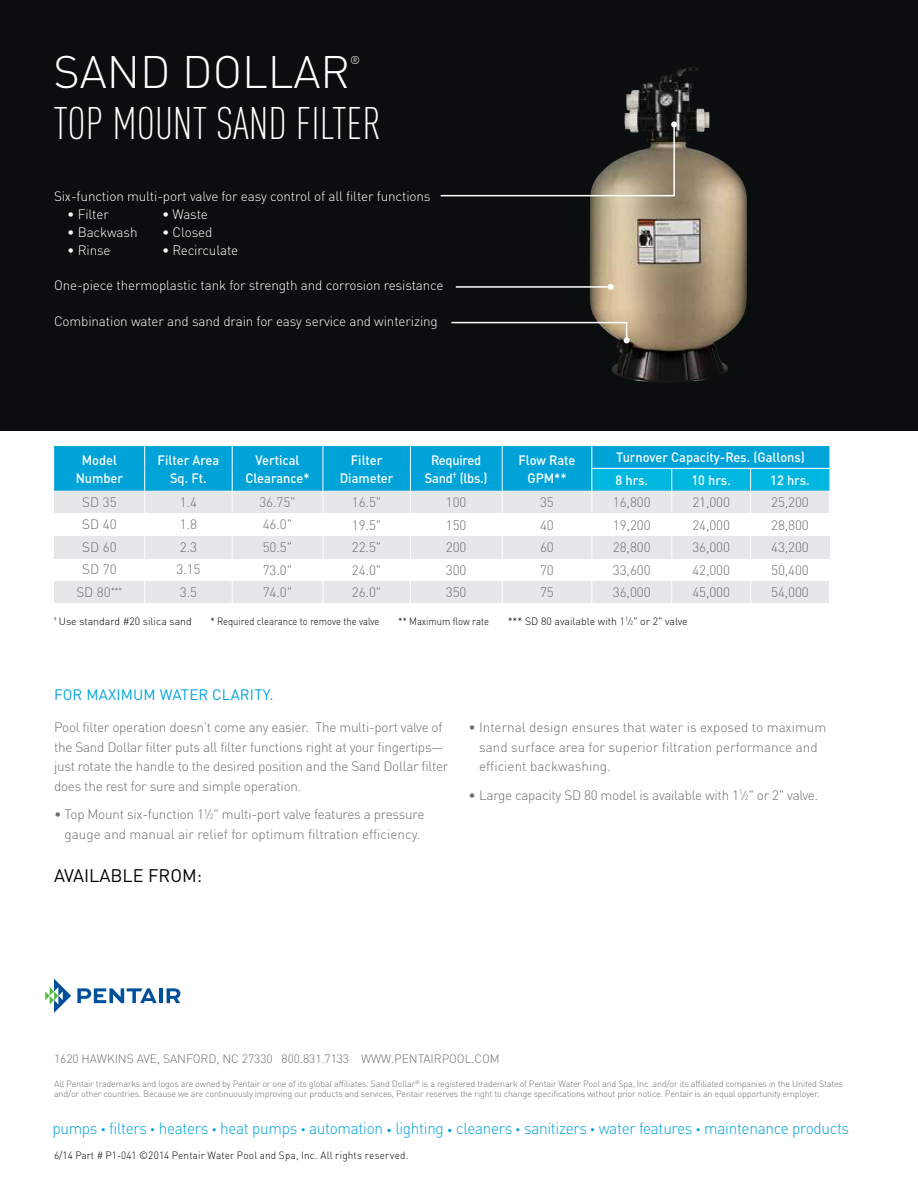
<style>
.page{position:relative;width:918px;height:1188px;background:#fff}
.page>*{position:absolute;margin:0;border:0;box-sizing:border-box;transform-origin:0 0}
.t1{font:300 condensed 45px "DIN Pro";color:#fff}
.t2{font:300 45px "DIN Pro";color:#fff}
.t3{font:18px "DIN Pro";color:#000}
.t4{font:300 16.2px "DIN Pro";letter-spacing:-.02em;color:#00a3d8;scale:.95 1}
.t5{font:15px "DIN Pro";letter-spacing:.01em;color:#00a3d8}
.t6{font:300 13.5px/22.5px "DIN Pro";letter-spacing:-.02em;color:#6d6e71;text-align:justify}
.t7{font:300 13.5px "DIN Pro";letter-spacing:-.01em;color:#fff}
.t8{font:300 13.5px/22.5px "DIN Pro";color:#6d6e71;text-align:center}
.t9{font:500 13.5px/18px "DIN Pro";color:#fff;text-align:center;scale:.95 1}
.t10{font:500 13.5px/18px "DIN Pro";letter-spacing:-.02em;color:#fff;text-align:center;scale:.95 1}
.t11{font:300 12px "DIN Pro";letter-spacing:-.005em;color:#6d6e71}
.t12{font:300 11.25px "DIN Pro";color:#fff}
.t13{font:300 10.5px "DIN Pro";letter-spacing:.02em;color:#000;scale:.95 1}
.t14{font:300 10.5px "DIN Pro";color:#000}
.t15{font:300 10.5px "DIN Pro";color:#000;scale:.9 1}
.t16{font:300 9px/10.5px "DIN Pro";letter-spacing:-.02em;color:#6d6e71}
.s1{font-size:6px}
.s2{font-size:7.5px}
.s3{font-size:9.75px}
.s4{font-size:10.5px}
</style>
<div class="page">
<div style="left:54px;top:582px;width:775px;height:21px;background:#e6e7e8"></div>
<div style="left:54px;top:536px;width:776px;height:23px;background:#e6e7e8"></div>
<div style="left:54px;top:490px;width:775px;height:23px;background:#e6e7e8"></div>
<div style="left:0;top:0;width:918px;height:430px;background:#0b0e0e"></div>
<img style="left:589px;top:67px;width:139px;height:316px">
<svg style="left:54px;top:446px;width:775px;height:45px;background:#06a7d9"></svg>
<hr style="left:502px;top:491px;width:1px;height:112px;background:#fff">
<hr style="left:410px;top:491px;width:1px;height:112px;background:#fff">
<hr style="left:323px;top:491px;width:1px;height:112px;background:#fff">
<hr style="left:232px;top:491px;width:1px;height:112px;background:#fff">
<hr style="left:144px;top:491px;width:1px;height:112px;background:#fff">
<hr style="left:591px;top:491px;width:1px;height:112px;background:#fff">
<hr style="left:671px;top:491px;width:1px;height:112px;background:#fff">
<hr style="left:750px;top:491px;width:1px;height:112px;background:#fff">
<svg style="left:440px;top:122px;width:237px;height:75px"></svg>
<hr style="left:456px;top:286px;width:155px;height:2px;background:#fff">
<svg style="left:608px;top:284px;width:6px;height:6px"></svg>
<svg style="left:451px;top:321px;width:179px;height:22px"></svg>
<svg style="left:45px;top:979px;width:26px;height:34px"></svg>
<svg style="left:77px;top:988px;width:80px;height:15px"></svg>
<hr style="left:159px;top:988px;width:4px;height:15px;background:#004f9a">
<svg style="left:167px;top:988px;width:13px;height:15px"></svg>
<h1 class="t2" style="left:53px;top:37px;width:298px">SAND DOLLAR</h1>
<p class="t12" style="left:350px;top:52px;width:12px">®</p>
<h1 class="t1" style="left:53px;top:92px;width:329px">TOP MOUNT SAND FILTER</h1>
<p class="t7" style="left:54px;top:186px;width:378px">Six-function multi-port valve for easy control of all filter functions</p>
<p class="t7" style="left:67px;top:204px;width:43px">• Filter</p>
<p class="t7" style="left:162px;top:204px;width:47px">• Waste</p>
<p class="t7" style="left:67px;top:222px;width:72px">• Backwash</p>
<p class="t7" style="left:162px;top:222px;width:52px">• Closed</p>
<p class="t7" style="left:67px;top:240px;width:45px">• Rinse</p>
<p class="t7" style="left:162px;top:240px;width:78px">• Recirculate</p>
<p class="t7" style="left:54px;top:275px;width:391px">One-piece thermoplastic tank for strength and corrosion resistance</p>
<p class="t7" style="left:54px;top:311px;width:385px">Combination water and sand drain for easy service and winterizing</p>
<p class="t9" style="left:76px;top:449px;width:51px">Model<br>Number</p>
<p class="t9" style="left:158px;top:449px;width:67px">Filter Area<br>Sq. Ft.</p>
<p class="t9" style="left:245px;top:449px;width:69px">Vertical<br>Clearance*</p>
<p class="t9" style="left:340px;top:449px;width:58px">Filter<br>Diameter</p>
<p class="t10" style="left:425px;top:449px;width:67px">Required<br>Sand<sup>†</sup> (lbs.)</p>
<p class="t9" style="left:518px;top:449px;width:62px">Flow Rate<br>GPM**</p>
<p class="t9" style="left:615px;top:445px;width:201px;line-height:22.4px;text-align:left">Turnover Capacity-Res. (Gallons)<br>8 hrs.</p>
<p class="t9" style="left:691px;top:469px;width:43px">10 hrs.</p>
<p class="t9" style="left:770px;top:469px;width:43px">12 hrs.</p>
<p class="t8" style="left:76px;top:490px;width:48px">SD 35<br>SD 40<br>SD 60<br>SD 70<br>SD 80<sup>***</sup></p>
<p class="t6" style="left:176px;top:490px;width:26px;text-align:left">1.4<br>1.8<br>2.3<br>3.15<br>3.5</p>
<p class="t6" style="left:259px;top:490px;width:38px;text-align:left">36.75"<br>46.0"<br>50.5"<br>73.0"<br>74.0"</p>
<p class="t6" style="left:352px;top:490px;width:31px">16.5" 19.5" 22.5" 24.0" 26.0"</p>
<p class="t6" style="left:446px;top:490px;width:22px">100<br>150<br>200<br>300<br>350</p>
<p class="t6" style="left:540px;top:490px;width:15px">35<br>40<br>60<br>70<br>75</p>
<p class="t6" style="left:613px;top:490px;width:39px">16,800<br>19,200<br>28,800<br>33,600<br>36,000</p>
<p class="t6" style="left:692px;top:490px;width:39px">21,000<br>24,000<br>36,000<br>42,000<br>45,000</p>
<p class="t6" style="left:771px;top:490px;width:39px">25,200<br>28,800<br>43,200<br>50,400<br>54,000</p>
<p class="t14" style="left:54px;top:613px;width:140px"><sup>†</sup> Use standard #20 silica sand</p>
<p class="t15" style="left:210px;top:613px;width:189px">* Required clearance to remove the valve</p>
<p class="t15" style="left:398px;top:613px;width:103px">** Maximum flow rate</p>
<p class="t14" style="left:508px;top:613px;width:181px">*** SD 80 available with 1<sup>1</sup>⁄<span class="s1">2</span>" or 2" valve</p>
<p class="t5" style="left:54px;top:683px;width:221px">FOR MAXIMUM WATER CLARITY.</p>
<p class="t6" style="left:54px;top:716px;width:396px;line-height:19.5px;text-align:left">Pool filter operation doesn’t come any easier. The multi-port valve of the Sand Dollar filter puts all filter functions right at your fingertips— just rotate the handle to the desired position and the Sand Dollar filter does the rest for sure and simple operation.</p>
<p class="t6" style="left:54px;top:803px;width:372px;line-height:19.5px;text-align:center">• Top Mount six-function 1<sup>1</sup>⁄<span class="s2">2</span>" multi-port valve features a pressure gauge and manual air relief for optimum filtration efficiency.</p>
<h2 class="t3" style="left:54px;top:861px;width:30px">AVAILA</h2>
<h2 class="t3" style="left:111px;top:861px;width:61px">BLE FROM</h2>
<h2 class="t3" style="left:197px;top:861px;width:7px">:</h2>
<p class="t8" style="left:479px;top:716px;width:349px;line-height:19.5px;text-align:left;text-indent:-11px">• Internal design ensures that water is exposed to maximum sand surface area for superior filtration performance and efficient backwashing.</p>
<p class="t6" style="left:469px;top:782px;width:351px">• Large capacity SD 80 model is available with 1<sup>1</sup>⁄<span class="s2">2</span>" or 2" valve.</p>
<p class="t11" style="left:54px;top:1049px;width:447px">1620 HAWKINS AVE, SANFORD, NC 27330 800.831.7133 WWW.PENTAIRPOOL.COM</p>
<p class="t16" style="left:54px;top:1077px;width:790px">All Pentair trademarks and logos are owned by Pentair or one of its global affiliates. Sand Dollar<sup>®</sup> is a registered trademark of Pentair Water Pool and Spa, Inc. and/or its affiliated companies in the United States and/or other countries. Because we are continuously improving our products and services, Pentair reserves the right to change specifications without prior notice. Pentair is an equal opportunity employer.</p>
<p class="t4" style="left:52px;top:1116px;width:840px">pumps <span class="s3">•</span> filters <span class="s3">•</span> heaters <span class="s3">•</span> heat pumps <span class="s3">•</span> automation <span class="s4">•</span> lighting <span class="s4">•</span> cleaners <span class="s3">•</span> sanitizers <span class="s3">•</span> water features <span class="s3">•</span> maintenance products</p>
<p class="t13" style="left:54px;top:1147px;width:374px">6/14 Part # P1-041 ©2014 Pentair Water Pool and Spa, Inc. All rights reserved.</p>
</div>
